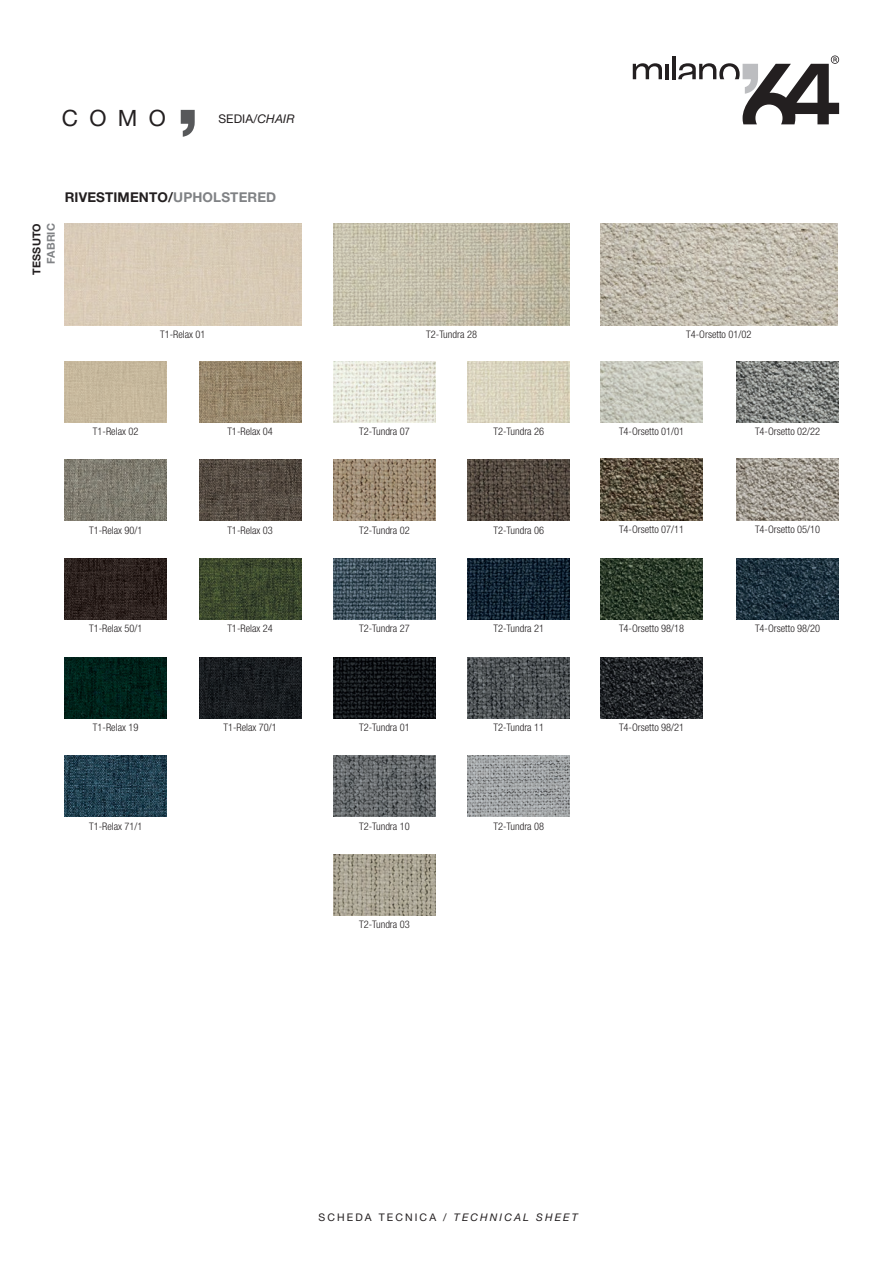
<style>
.page{position:relative;width:893px;height:1263px;background:#fff}
.page>*{position:absolute;margin:0;border:0;box-sizing:border-box;transform-origin:0 0}
.t1{font:22.5px "Helvetica Neue LT Std";color:#231f20}
.t2{font:700 13.5px "Helvetica Neue LT Std";letter-spacing:.01em;color:#231f20}
.t3{font:12px "Helvetica Neue LT Std";letter-spacing:.01em;color:#231f20}
.t4{font:700 10.8px "Helvetica Neue LT Std";letter-spacing:.01em;color:#231f20}
.t5{font:700 10.8px "Helvetica Neue LT Std";letter-spacing:.01em;color:#808285}
.t6{font:10.5px "Helvetica Neue LT Std";letter-spacing:.2em;color:#231f20}
.t7{font:300 condensed 10.35px "Helvetica Neue LT Std";color:#231f20}
.s1{font-style:italic}
.s2{color:#808285}
</style>
<div class="page">
<svg style="left:633px;top:63px;width:29px;height:16px"></svg>
<hr style="left:665px;top:64px;width:4px;height:15px;background:#231f20">
<hr style="left:672px;top:56px;width:4px;height:23px;background:#231f20">
<svg style="left:678px;top:56px;width:161px;height:68px"></svg>
<img style="left:601px;top:361px;width:102px;height:61px">
<img style="left:199px;top:361px;width:102px;height:61px">
<img style="left:737px;top:459px;width:102px;height:61px">
<div style="left:65px;top:361px;width:102px;height:61px;background:#c6b89c"></div>
<img style="left:468px;top:361px;width:102px;height:61px">
<img style="left:333px;top:361px;width:102px;height:61px">
<img style="left:601px;top:459px;width:102px;height:61px">
<img style="left:65px;top:460px;width:102px;height:61px">
<img style="left:333px;top:460px;width:102px;height:61px">
<img style="left:601px;top:558px;width:102px;height:62px">
<img style="left:199px;top:460px;width:102px;height:61px">
<img style="left:468px;top:460px;width:102px;height:61px">
<img style="left:737px;top:558px;width:102px;height:62px">
<img style="left:65px;top:558px;width:102px;height:62px">
<img style="left:333px;top:558px;width:102px;height:62px">
<img style="left:601px;top:657px;width:102px;height:61px">
<img style="left:199px;top:558px;width:102px;height:62px">
<img style="left:468px;top:558px;width:102px;height:62px">
<img style="left:737px;top:361px;width:102px;height:61px">
<img style="left:65px;top:657px;width:102px;height:61px">
<img style="left:333px;top:657px;width:102px;height:61px">
<img style="left:199px;top:657px;width:102px;height:61px">
<img style="left:468px;top:657px;width:102px;height:61px">
<img style="left:65px;top:756px;width:102px;height:61px">
<img style="left:333px;top:756px;width:102px;height:61px">
<img style="left:468px;top:756px;width:102px;height:61px">
<img style="left:333px;top:854px;width:102px;height:61px">
<img style="left:601px;top:223px;width:236px;height:102px">
<div style="left:65px;top:223px;width:236px;height:102px;background:#d9cbb7"></div>
<img style="left:333px;top:223px;width:237px;height:102px">
<svg style="left:181px;top:110px;width:14px;height:27px"></svg>
<p class="t1" style="left:62px;top:105px;width:105px">COMO</p>
<p class="t3" style="left:218px;top:112px;width:78px">SEDIA/<span class="s1">CHAIR</span></p>
<p class="t4" style="left:30px;top:274px;width:53px;rotate:-90deg">TESSUTO</p>
<p class="t5" style="left:44px;top:264px;width:42px;rotate:-90deg">FABRIC</p>
<p class="t2" style="left:65px;top:189px;width:213px">RIVESTIMENTO/<span class="s2">UPHOLSTERED</span></p>
<p class="t7" style="left:160px;top:329px;width:47px">T1-Relax 01</p>
<p class="t7" style="left:426px;top:329px;width:52px">T2-Tundra 28</p>
<p class="t7" style="left:686px;top:329px;width:67px">T4-Orsetto 01/02</p>
<p class="t7" style="left:227px;top:425px;width:47px">T1-Relax 04</p>
<p class="t7" style="left:619px;top:425px;width:67px">T4-Orsetto 01/01</p>
<p class="t7" style="left:93px;top:425px;width:47px">T1-Relax 02</p>
<p class="t7" style="left:359px;top:425px;width:52px">T2-Tundra 07</p>
<p class="t7" style="left:493px;top:425px;width:52px">T2-Tundra 26</p>
<p class="t7" style="left:755px;top:425px;width:67px">T4-Orsetto 02/22</p>
<p class="t7" style="left:89px;top:524px;width:55px">T1-Relax 90/1</p>
<p class="t7" style="left:359px;top:524px;width:52px">T2-Tundra 02</p>
<p class="t7" style="left:619px;top:523px;width:67px">T4-Orsetto 07/11</p>
<p class="t7" style="left:227px;top:524px;width:47px">T1-Relax 03</p>
<p class="t7" style="left:493px;top:524px;width:52px">T2-Tundra 06</p>
<p class="t7" style="left:755px;top:523px;width:67px">T4-Orsetto 05/10</p>
<p class="t7" style="left:89px;top:623px;width:55px">T1-Relax 50/1</p>
<p class="t7" style="left:359px;top:623px;width:52px">T2-Tundra 27</p>
<p class="t7" style="left:755px;top:623px;width:67px">T4-Orsetto 98/20</p>
<p class="t7" style="left:619px;top:623px;width:67px">T4-Orsetto 98/18</p>
<p class="t7" style="left:227px;top:623px;width:47px">T1-Relax 24</p>
<p class="t7" style="left:493px;top:623px;width:52px">T2-Tundra 21</p>
<p class="t7" style="left:93px;top:721px;width:47px">T1-Relax 19</p>
<p class="t7" style="left:223px;top:721px;width:55px">T1-Relax 70/1</p>
<p class="t7" style="left:359px;top:721px;width:52px">T2-Tundra 01</p>
<p class="t7" style="left:493px;top:721px;width:52px">T2-Tundra 11</p>
<p class="t7" style="left:89px;top:820px;width:55px">T1-Relax 71/1</p>
<p class="t7" style="left:359px;top:820px;width:52px">T2-Tundra 10</p>
<p class="t7" style="left:493px;top:820px;width:52px">T2-Tundra 08</p>
<p class="t7" style="left:619px;top:721px;width:67px">T4-Orsetto 98/21</p>
<p class="t7" style="left:359px;top:919px;width:52px">T2-Tundra 03</p>
<p class="t6" style="left:319px;top:1210px;width:261px">SCHEDA TECNICA / <span class="s1">TECHNICAL SHEET</span></p>
</div>
